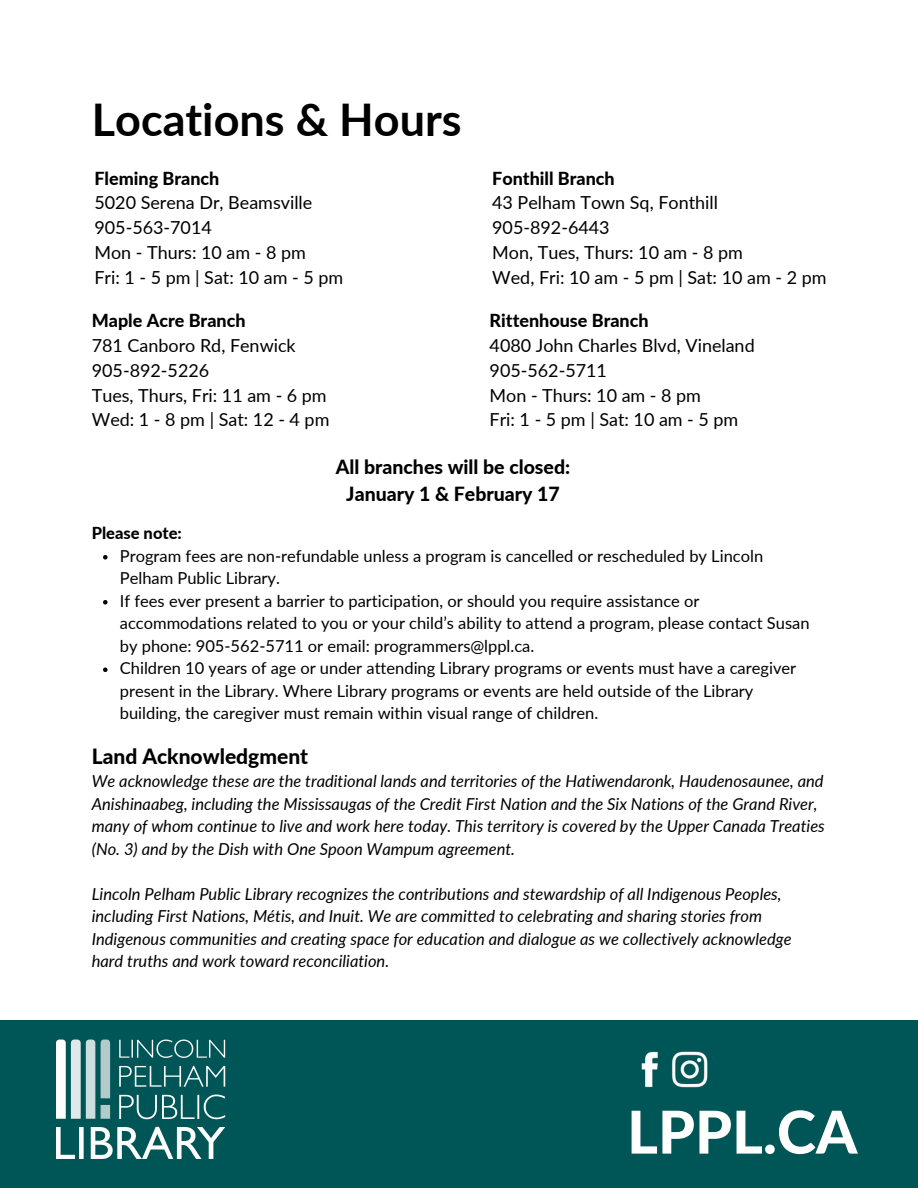
<style>
.page{position:relative;width:918px;height:1188px;background:#fff}
.page>*{position:absolute;margin:0;border:0;box-sizing:border-box;transform-origin:0 0}
.t1{font:800 59.1px "Lato";color:#fff}
.t2{font:700 45px "Lato";color:#000}
.t3{font:800 21px "Lato";color:#000}
.t4{font:800 19.5px/27px "Lato";color:#000;text-align:center}
.t5{font:18px "Lato";color:#000}
.t6{font:800 18px "Lato";color:#000}
.t7{font:italic 16.5px/22.5px "Lato";color:#000}
.t8{font:16.5px/22.5px "Lato";color:#000}
.t9{font:800 16.5px "Lato";color:#000}
</style>
<div class="page">
<div style="left:0;top:1020px;width:918px;height:168px;background:#005556"></div>
<img style="left:641px;top:1051px;width:67px;height:37px">
<img style="left:56px;top:1039px;width:169px;height:120px">
<svg style="left:103px;top:555px;width:5px;height:5px"></svg>
<svg style="left:103px;top:600px;width:5px;height:5px"></svg>
<svg style="left:103px;top:668px;width:5px;height:4px"></svg>
<h2 class="t2" style="left:92px;top:91px;width:371px">Locations &amp; Hours</h2>
<p class="t6" style="left:94px;top:167px;width:127px">Fleming Branch</p>
<p class="t5" style="left:94px;top:192px;width:219px">5020 Serena Dr, Beamsville</p>
<p class="t5" style="left:94px;top:216px;width:119px">905-563-7014</p>
<p class="t5" style="left:94px;top:241px;width:213px">Mon - Thurs: 10 am - 8 pm</p>
<p class="t5" style="left:94px;top:266px;width:250px">Fri:1-5pm|Sat:10am-5pm</p>
<p class="t6" style="left:92px;top:310px;width:155px">Maple Acre Branch</p>
<h3 class="t5" style="left:92px;top:334px;width:205px">781 Canboro Rd, Fenwick</h3>
<h4 class="t5" style="left:92px;top:359px;width:119px">905-892-5226</h4>
<p class="t5" style="left:92px;top:384px;width:236px">Tues, Thurs, Fri: 11 am - 6 pm</p>
<p class="t5" style="left:92px;top:409px;width:239px">Wed:1-8pm|Sat:12-4pm</p>
<p class="t6" style="left:492px;top:167px;width:124px">Fonthill Branch</p>
<p class="t5" style="left:492px;top:192px;width:227px">43 Pelham Town Sq, Fonthill</p>
<p class="t5" style="left:492px;top:216px;width:119px">905-892-6443</p>
<p class="t5" style="left:492px;top:241px;width:252px">Mon, Tues, Thurs: 10 am - 8 pm</p>
<p class="t5" style="left:492px;top:266px;width:336px">Wed, Fri: 10 am - 5 pm | Sat: 10 am - 2 pm</p>
<p class="t6" style="left:490px;top:310px;width:161px">Rittenhouse Branch</p>
<p class="t5" style="left:490px;top:334px;width:267px">4080 John Charles Blvd, Vineland</p>
<p class="t5" style="left:490px;top:359px;width:119px">905-562-5711</p>
<p class="t5" style="left:490px;top:384px;width:213px">Mon - Thurs: 10 am - 8 pm</p>
<p class="t5" style="left:490px;top:409px;width:250px">Fri:1-5pm|Sat:10am-5pm</p>
<p class="t4" style="left:336px;top:453px;width:236px">All branches will be closed:<br>January 1 &amp; February 17</p>
<p class="t9" style="left:92px;top:523px;width:92px">Please note:</p>
<h3 class="t8" style="left:120px;top:544px;width:645px">Program fees are non-refundable unless a program is cancelled or rescheduled by Lincoln<br>Pelham Public Library.</h3>
<p class="t8" style="left:120px;top:589px;width:691px">If fees ever present a barrier to participation, or should you require assistance or accommodations related to you or your child’s ability to attend a program, please contact Susan by phone: 905-562-5711 or email: programmers@lppl.ca.</p>
<p class="t8" style="left:120px;top:657px;width:678px">Children 10 years of age or under attending Library programs or events must have a caregiver present in the Library. Where Library programs or events are held outside of the Library building, the caregiver must remain within visual range of children.</p>
<p class="t3" style="left:92px;top:743px;width:218px">Land Acknowledgment</p>
<p class="t7" style="left:92px;top:770px;width:735px">We acknowledge these are the traditional lands and territories of the Hatiwendaronk, Haudenosaunee, and Anishinaabeg, including the Mississaugas of the Credit First Nation and the Six Nations of the Grand River, many of whom continue to live and work here today. This territory is covered by the Upper Canada Treaties (No. 3) and by the Dish with One Spoon Wampum agreement.</p>
<p class="t7" style="left:92px;top:882px;width:701px">Lincoln Pelham Public Library recognizes the contributions and stewardship of all Indigenous Peoples, including First Nations, Métis, and Inuit. We are committed to celebrating and sharing stories from Indigenous communities and creating space for education and dialogue as we collectively acknowledge hard truths and work toward reconciliation.</p>
<p class="t1" style="left:627px;top:1095px;width:232px">LPPL.CA</p>
</div>
